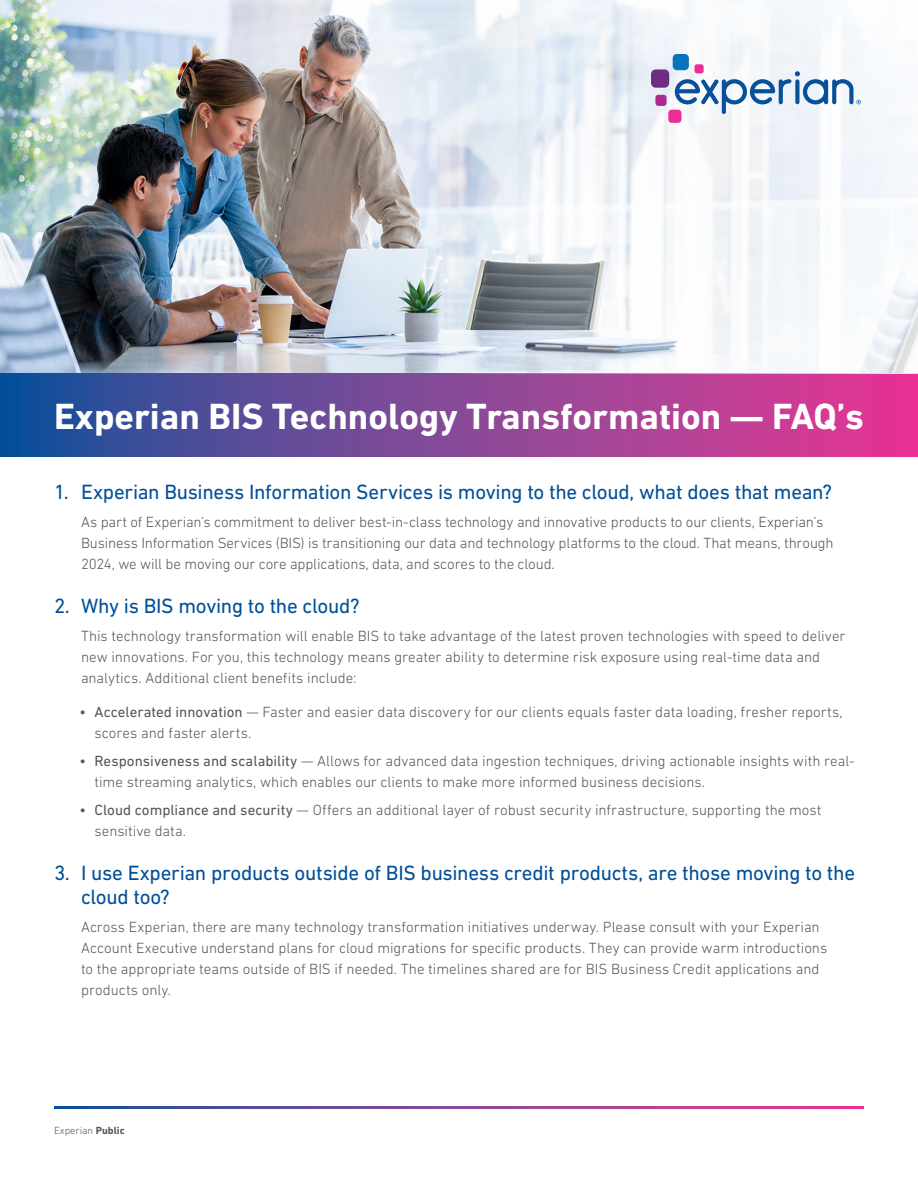
<style>
.page{position:relative;width:918px;height:1188px;background:#fff}
.page>*{position:absolute;margin:0;border:0;box-sizing:border-box;transform-origin:0 0}
.t1{font:700 37.05px "DIN Next W1 G";color:#fff}
.t2{font:21px/24px "DIN Next W1 G";letter-spacing:-.015em;color:#014e99}
.Body_text_10_14{font:300 15px/21px "DIN Next W1 G";color:#54555a}
.t3{font:300 10.5px "DIN Next W1 G";color:#54555a}
.s1{font-weight:400}
.s2{font-weight:700}
</style>
<div class="page">
<svg style="left:54px;top:1106px;width:810px;height:2px;background:#854697"></svg>
<img style="left:0;top:0;width:459px;height:374px">
<svg style="left:0;top:374px;width:918px;height:82px;background:#814697"></svg>
<svg style="left:459px;top:0;width:459px;height:374px"></svg>
<div style="left:673px;top:54px;width:16px;height:16px;background:#0773bb;border-radius:4px"></div>
<div style="left:651px;top:69px;width:18px;height:19px;background:#702b86;border-radius:5px"></div>
<div style="left:655px;top:95px;width:12px;height:11px;background:#ac2b91;border-radius:3px"></div>
<div style="left:668px;top:110px;width:13px;height:13px;background:#ed2d94;border-radius:3px"></div>
<div style="left:695px;top:64px;width:9px;height:9px;background:#ed2d94;border-radius:2px"></div>
<svg style="left:675px;top:71px;width:186px;height:43px"></svg>
<p class="t1" style="left:54px;top:395px;width:812px">Experian BIS Technology Transformation — FAQ’s</p>
<p class="t2" style="left:54px;top:480px;width:779px">1. Experian Business Information Services is moving to the cloud, what does that mean?</p>
<p class="Body_text_10_14" style="left:81px;top:511px;width:754px">As part of Experian’s commitment to deliver best-in-class technology and innovative products to our clients, Experian’s<br>Business Information Services (BIS) is transitioning our data and technology platforms to the cloud. That means, through<br>2024, we will be moving our core applications, data, and scores to the cloud.</p>
<p class="t2" style="left:54px;top:594px;width:307px">2. Why is BIS moving to the cloud?</p>
<p class="Body_text_10_14" style="left:81px;top:625px;width:766px">This technology transformation will enable BIS to take advantage of the latest proven technologies with speed to deliver new innovations. For you, this technology means greater ability to determine risk exposure using real-time data and analytics. Additional client benefits include:</p>
<p class="Body_text_10_14" style="left:94px;top:701px;width:750px;text-indent:-15px"><span class="s1">• Accelerated innovation</span> — Faster and easier data discovery for our clients equals faster data loading, fresher reports, scores and faster alerts.</p>
<p class="Body_text_10_14" style="left:94px;top:750px;width:762px;text-indent:-15px"><span class="s1">• Responsiveness and scalability</span> — Allows for advanced data ingestion techniques, driving actionable insights with real&shy;time streaming analytics, which enables our clients to make more informed business decisions.</p>
<p class="Body_text_10_14" style="left:94px;top:799px;width:729px;text-indent:-15px"><span class="s1">• Cloud compliance and security</span> — Offers an additional layer of robust security infrastructure, supporting the most sensitive data.</p>
<p class="t2" style="left:81px;top:861px;width:776px;text-indent:-27px">3. I use Experian products outside of BIS business credit products, are those moving to the cloud too?</p>
<p class="Body_text_10_14" style="left:81px;top:916px;width:748px">Across Experian, there are many technology transformation initiatives underway. Please consult with your Experian Account Executive understand plans for cloud migrations for specific products. They can provide warm introductions to the appropriate teams outside of BIS if needed. The timelines shared are for BIS Business Credit applications and products only.</p>
<p class="t3" style="left:54px;top:1124px;width:72px">Experian <span class="s2">Public</span></p>
</div>
